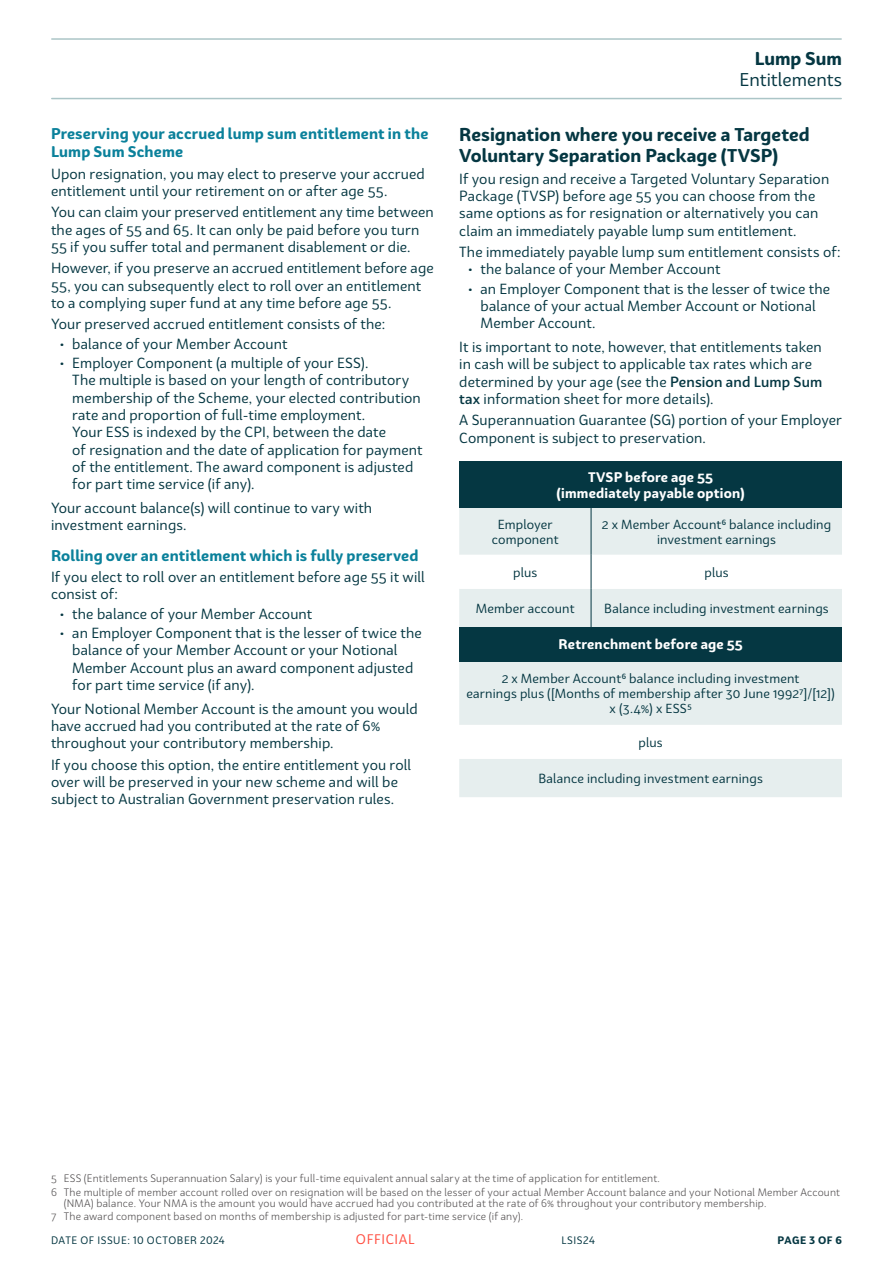
<style>
.page{position:relative;width:893px;height:1263px;background:#fff}
.page>*{position:absolute;margin:0;border:0;box-sizing:border-box;transform-origin:0 0}
.t1{font:700 18px/21px "Bw Surco";color:#053742}
.t2{font:18px "Bw Surco";color:#053742}
.t3{font:700 15px/18px "Bw Surco";letter-spacing:.01em;color:#0b819b}
.t4{font:14.25px/17.2px "Bw Surco";letter-spacing:.01em;color:#053742}
.t5{font:700 13.5px/16.5px "Bw Surco";letter-spacing:.015em;color:#fff;text-align:center}
.t6{font:13.5px "Bw Surco";letter-spacing:.045em;color:#ff4f42}
.t7{font:12.75px/15px "Bw Surco";letter-spacing:.015em;color:#053742;text-align:center}
.t8{font:10.5px/13.4px "Bw Surco";letter-spacing:.02em;color:#4f4c4d}
.t9{font:10.5px "Bw Surco";letter-spacing:.05em;color:#053742}
.t10{font:700 10.5px "Bw Surco";letter-spacing:.045em;color:#053742}
.s1{font-weight:500}
</style>
<div class="page">
<hr style="left:52px;top:38px;width:789px;height:2px;background:#abc5c7">
<hr style="left:52px;top:98px;width:789px;height:1px;background:#abc5c7">
<div style="left:459px;top:461px;width:383px;height:47px;background:#053742"></div>
<div style="left:459px;top:508px;width:383px;height:289px;background:#e6eeee"></div>
<svg style="left:459px;top:555px;width:383px;height:204px;fill:#e6eeee"></svg>
<div style="left:459px;top:627px;width:383px;height:34px;background:#053742"></div>
<hr style="left:591px;top:508px;width:1px;height:47px;background:#053742">
<hr style="left:591px;top:555px;width:1px;height:34px;background:#053742">
<hr style="left:591px;top:589px;width:1px;height:38px;background:#053742">
<p class="t3" style="left:51px;top:124px;width:379px">Preserving your accrued lump sum entitlement in the<br>Lump Sum Scheme</p>
<p class="t4" style="left:51px;top:164px;width:375px">Upon resignation, you may elect to preserve your accrued entitlement until your retirement on or after age 55.</p>
<p class="t4" style="left:51px;top:203px;width:384px">You can claim your preserved entitlement any time between the ages of 55 and 65. It can only be paid before you turn<br>55 if you suffer total and permanent disablement or die.</p>
<p class="t4" style="left:51px;top:259px;width:384px">However, if you preserve an accrued entitlement before age<br>55, you can subsequently elect to roll over an entitlement to a complying super fund at any time before age 55.</p>
<p class="t4" style="left:51px;top:315px;width:336px">Your preserved accrued entitlement consists of the:</p>
<p class="t4" style="left:60px;top:335px;width:229px">• balance of your Member Account</p>
<p class="t4" style="left:72px;top:354px;width:352px;text-indent:-13px">• Employer Component (a multiple of your ESS).<br>The multiple is based on your length of contributory membership of the Scheme, your elected contribution rate and proportion of full-time employment.<br>Your ESS is indexed by the CPI, between the date<br>of resignation and the date of application for payment of the entitlement. The award component is adjusted for part time service (if any).</p>
<p class="t4" style="left:51px;top:498px;width:323px">Your account balance(s) will continue to vary with investment earnings.</p>
<p class="t3" style="left:51px;top:545px;width:369px">Rolling over an entitlement which is fully preserved</p>
<p class="t4" style="left:51px;top:568px;width:375px">If you elect to roll over an entitlement before age 55 it will consist of:</p>
<p class="t4" style="left:60px;top:604px;width:254px">• the balance of your Member Account</p>
<p class="t4" style="left:72px;top:624px;width:351px;text-indent:-13px">• an Employer Component that is the lesser of twice the balance of your Member Account or your Notional Member Account plus an award component adjusted for part time service (if any).</p>
<p class="t4" style="left:51px;top:699px;width:368px">Your Notional Member Account is the amount you would have accrued had you contributed at the rate of 6% throughout your contributory membership.</p>
<p class="t4" style="left:51px;top:755px;width:362px">If you choose this option, the entire entitlement you roll over will be preserved in your new scheme and will be subject to Australian Government preservation rules.</p>
<p class="t1" style="left:755px;top:47px;width:89px">Lump Sum</p>
<p class="t2" style="left:739px;top:68px;width:104px">Entitlements</p>
<p class="t1" style="left:459px;top:124px;width:352px">Resignation where you receive a Targeted<br>Voluntary Separation Package (TVSP)</p>
<p class="t4" style="left:459px;top:170px;width:372px">If you resign and receive a Targeted Voluntary Separation Package (TVSP) before age 55 you can choose from the same options as for resignation or alternatively you can claim an immediately payable lump sum entitlement.</p>
<p class="t4" style="left:459px;top:243px;width:383px">The immediately payable lump sum entitlement consists of:</p>
<p class="t4" style="left:468px;top:260px;width:254px">• the balance of your Member Account</p>
<p class="t4" style="left:480px;top:280px;width:351px;text-indent:-13px">• an Employer Component that is the lesser of twice the balance of your actual Member Account or Notional<br>Member Account.</p>
<p class="t4" style="left:459px;top:338px;width:365px">It is important to note, however, that entitlements taken in cash will be subject to applicable tax rates which are determined by your age (see the <span class="s1">Pension and Lump Sum tax</span> information sheet for more details).</p>
<p class="t4" style="left:459px;top:411px;width:384px">A Superannuation Guarantee (SG) portion of your Employer<br>Component is subject to preservation.</p>
<p class="t5" style="left:556px;top:468px;width:190px">TVSP before age 55 (immediately payable option)</p>
<p class="t7" style="left:492px;top:516px;width:68px">Employer component</p>
<p class="t7" style="left:602px;top:516px;width:231px">2 x Member Account<sup>6</sup> balance including investment earnings</p>
<p class="t7" style="left:513px;top:564px;width:26px">plus</p>
<p class="t7" style="left:704px;top:564px;width:26px">plus</p>
<p class="t7" style="left:476px;top:600px;width:100px">Member account</p>
<p class="t7" style="left:604px;top:600px;width:226px">Balance including investment earnings</p>
<p class="t5" style="left:558px;top:635px;width:186px">Retrenchment before age 55</p>
<p class="t7" style="left:466px;top:670px;width:370px">2 x Member Account<sup>6</sup> balance including investment<br>earnings plus ([Months of membership after 30 June 1992<sup>7</sup>]/[12]) x (3.4%) x ESS<sup>5</sup></p>
<p class="t7" style="left:638px;top:734px;width:26px">plus</p>
<p class="t7" style="left:538px;top:770px;width:226px">Balance including investment earnings</p>
<p class="t8" style="left:51px;top:1172px;width:791px">5 ESS (Entitlements Superannuation Salary) is your full-time equivalent annual salary at the time of application for entitlement.<br>6 The multiple of member account rolled over on resignation will be based on the lesser of your actual Member Account balance and your Notional Member Account</p>
<p class="t8" style="left:51px;top:1196px;width:717px;text-indent:13px">(NMA) balance. Your NMA is the amount you would have accrued had you contributed at the rate of 6% throughout your contributory membership.<br>7 The award component based on months of membership is adjusted for part-time service (if any).</p>
<p class="t9" style="left:51px;top:1233px;width:175px">DATE OF ISSUE: 10 OCTOBER 2024</p>
<p class="t6" style="left:356px;top:1230px;width:60px">OFFICIAL</p>
<p class="t9" style="left:561px;top:1233px;width:35px">LSIS24</p>
<p class="t10" style="left:778px;top:1232px;width:66px">PAGE 3 OF 6</p>
</div>
